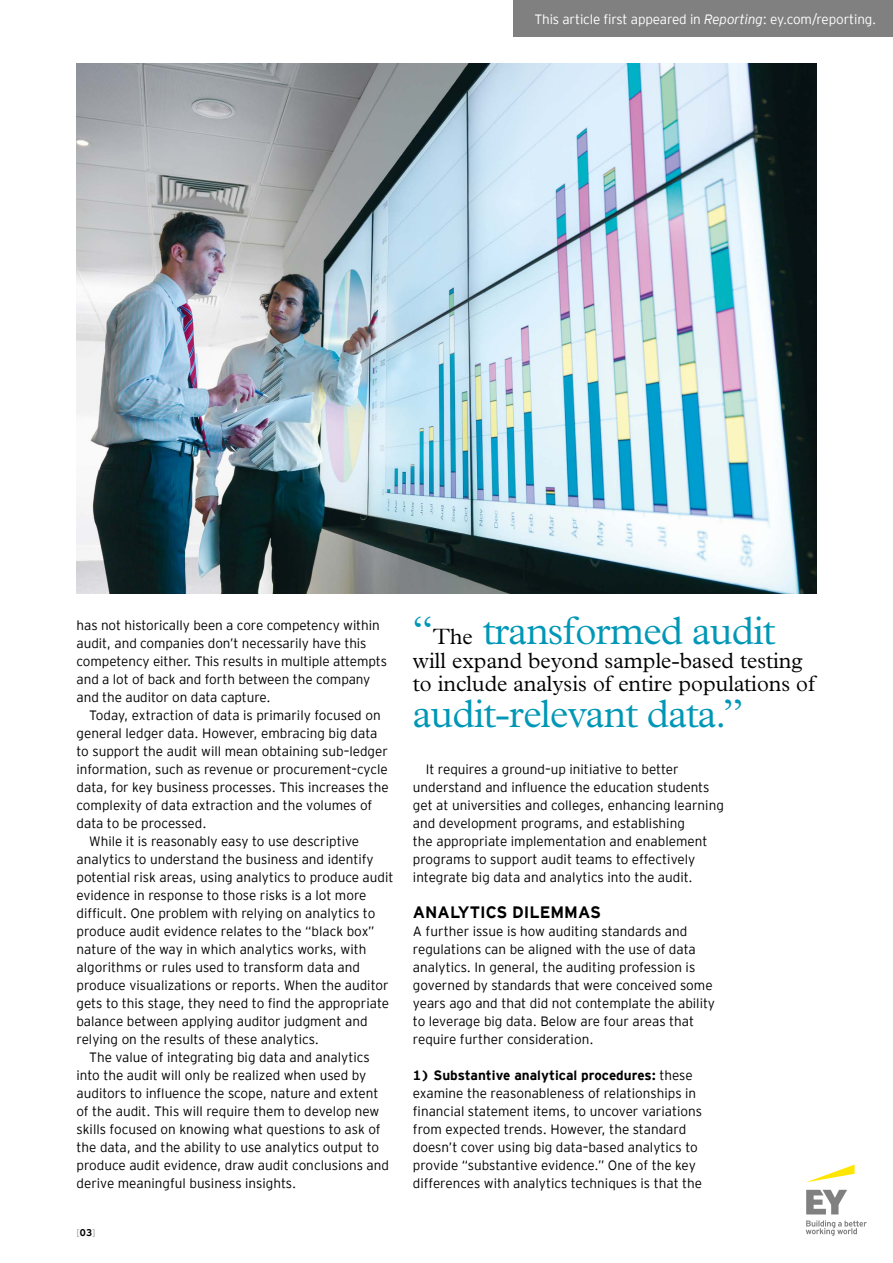
<style>
.page{position:relative;width:893px;height:1263px;background:#fff}
.page>*{position:absolute;margin:0;border:0;box-sizing:border-box;transform-origin:0 0}
.t1{font:300 39.75px "Plantin";letter-spacing:-.02em;color:#0097b6}
.t2{font:300 22.35px/23.2px "Plantin";color:#000}
.t3{font:700 16.5px "EY Interstate";color:#000}
.t4{font:300 13.5px/18px "EY Interstate";color:#000}
.t5{font:300 13.5px "EY Interstate";letter-spacing:-.01em;color:#fff}
.t6{font:300 9.75px "EY Interstate";color:#9d9d9c}
.s1{font-style:italic}
.s2{font-weight:700;color:#000}
.s3{font-size:22.35px;color:#000}
.s4{font-weight:700}
</style>
<div class="page">
<svg style="left:807px;top:1164px;width:48px;height:18px"></svg>
<svg style="left:806px;top:1190px;width:61px;height:46px"></svg>
<img style="left:77px;top:64px;width:739px;height:530px">
<div style="left:513px;top:0;width:380px;height:36px;background:#808080"></div>
<p class="t5" style="left:534px;top:9px;width:343px">This article first appeared in <span class="s1">Reporting</span>: ey.com/reporting.</p>
<p class="t4" style="left:77px;top:615px;width:312px">has not historically been a core competency within audit, and companies don’t necessarily have this competency either. This results in multiple attempts and a lot of back and forth between the company and the auditor on data capture.</p>
<p class="t4" style="left:89px;top:705px;width:293px">Today, extraction of data is primarily focused on</p>
<p class="t4" style="left:77px;top:723px;width:302px">general ledger data. However, embracing big data</p>
<p class="t4" style="left:77px;top:741px;width:313px">to support the audit will mean obtaining sub–ledger</p>
<p class="t4" style="left:77px;top:759px;width:313px">information, such as revenue or procurement–cycle</p>
<p class="t4" style="left:77px;top:777px;width:314px">data, for key business processes. This increases the</p>
<p class="t4" style="left:77px;top:795px;width:297px">complexity of data extraction and the volumes of</p>
<p class="t4" style="left:77px;top:813px;width:131px">data to be processed.</p>
<p class="t4" style="left:89px;top:831px;width:271px">While it is reasonably easy to use descriptive</p>
<p class="t4" style="left:77px;top:849px;width:299px">analytics to understand the business and identify</p>
<p class="t4" style="left:77px;top:867px;width:318px">potential risk areas, using analytics to produce audit</p>
<p class="t4" style="left:77px;top:885px;width:291px">evidence in response to those risks is a lot more</p>
<p class="t4" style="left:77px;top:903px;width:300px">difficult. One problem with relying on analytics to</p>
<p class="t4" style="left:77px;top:921px;width:299px">produce audit evidence relates to the “black box”</p>
<p class="t4" style="left:77px;top:939px;width:291px">nature of the way in which analytics works, with</p>
<p class="t4" style="left:77px;top:957px;width:285px">algorithms or rules used to transform data and</p>
<p class="t4" style="left:77px;top:975px;width:314px">produce visualizations or reports. When the auditor</p>
<p class="t4" style="left:77px;top:993px;width:314px">gets to this stage, they need to find the appropriate</p>
<p class="t4" style="left:77px;top:1011px;width:293px">balance between applying auditor judgment and</p>
<p class="t4" style="left:77px;top:1029px;width:244px">relying on the results of these analytics.</p>
<p class="t4" style="left:89px;top:1047px;width:282px">The value of integrating big data and analytics</p>
<p class="t4" style="left:77px;top:1065px;width:291px">into the audit will only be realized when used by</p>
<p class="t4" style="left:77px;top:1083px;width:303px">auditors to influence the scope, nature and extent</p>
<p class="t4" style="left:77px;top:1101px;width:304px">of the audit. This will require them to develop new</p>
<p class="t4" style="left:77px;top:1119px;width:306px">skills focused on knowing what questions to ask of</p>
<p class="t4" style="left:77px;top:1137px;width:304px">the data, and the ability to use analytics output to</p>
<p class="t4" style="left:77px;top:1155px;width:314px">produce audit evidence, draw audit conclusions and</p>
<p class="t4" style="left:77px;top:1173px;width:221px">derive meaningful business insights.</p>
<p class="t6" style="left:77px;top:1226px;width:20px">[<span class="s2">03</span>]</p>
<h1 class="t1" style="left:413px;top:608px;width:364px">“<span class="s3">The</span> transformed audit</h1>
<h2 class="t2" style="left:413px;top:649px;width:404px">will expand beyond sample-based testing to include analysis of entire populations of</h2>
<h1 class="t1" style="left:413px;top:691px;width:332px">audit-relevant data.”</h1>
<p class="t4" style="left:413px;top:759px;width:312px;text-indent:13px">It requires a ground–up initiative to better understand and influence the education students get at universities and colleges, enhancing learning and development programs, and establishing<br>the appropriate implementation and enablement programs to support audit teams to effectively integrate big data and analytics into the audit.</p>
<p class="t3" style="left:413px;top:900px;width:189px">ANALYTICS DILEMMAS</p>
<p class="t4" style="left:413px;top:921px;width:303px">A further issue is how auditing standards and regulations can be aligned with the use of data analytics. In general, the auditing profession is governed by standards that were conceived some years ago and that did not contemplate the ability to leverage big data. Below are four areas that require further consideration.</p>
<p class="t4" style="left:413px;top:1065px;width:291px"><span class="s4">1) Substantive analytical procedures:</span> these examine the reasonableness of relationships in financial statement items, to uncover variations from expected trends. However, the standard doesn’t cover using big data–based analytics to provide “substantive evidence.” One of the key differences with analytics techniques is that the</p>
</div>
